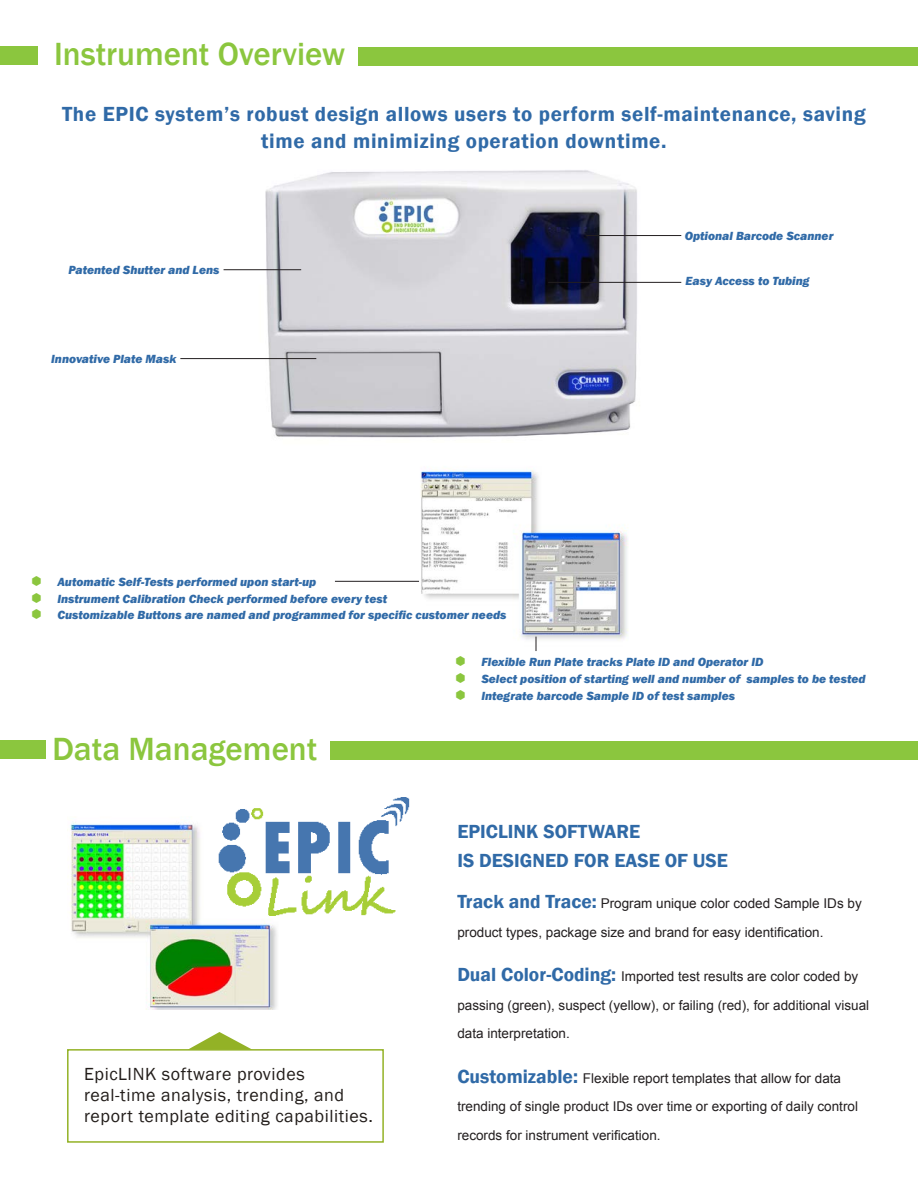
<style>
.page{position:relative;width:918px;height:1188px;background:#fff}
.page>*{position:absolute;margin:0;border:0;box-sizing:border-box;transform-origin:0 0}
.t1{font:500 33px "Franklin Gothic";color:#8bc63e}
.text{font:600 21px/27px "Franklin Gothic";letter-spacing:.03em;color:#306aa7;text-align:center}
.text-2{font:600 19.5px/28.5px "Franklin Gothic";color:#306aa7}
.text-3{font:18px/21px "Franklin Gothic";letter-spacing:.03em;color:#221d1a}
.text-4{font:13.5px/28.5px "Arial";color:#231f20}
.t2{font:italic 800 12.15px "Franklin Gothic";color:#306aa7}
.s1{font-family:"Franklin Gothic";font-weight:600;font-size:19.5px;color:#306aa7}
</style>
<div class="page">
<img style="left:248px;top:170px;width:415px;height:268px">
<img style="left:387px;top:470px;width:241px;height:181px">
<img style="left:70px;top:822px;width:207px;height:188px">
<hr style="left:586px;top:235px;width:95px;height:1px;background:#231f20">
<hr style="left:180px;top:358px;width:136px;height:1px;background:#231f20">
<div style="left:0;top:740px;width:45px;height:18px;background:#8bc63e"></div>
<hr style="left:548px;top:282px;width:133px;height:1px;background:#231f20">
<div style="left:358px;top:47px;width:560px;height:19px;background:#8bc63e"></div>
<div style="left:0;top:46px;width:38px;height:19px;background:#8bc63e"></div>
<div style="left:330px;top:742px;width:588px;height:18px;background:#8bc63e"></div>
<div style="left:67px;top:1049px;width:317px;height:94px;border:2px solid #93b226"></div>
<svg style="left:188px;top:1032px;width:66px;height:18px"></svg>
<hr style="left:224px;top:269px;width:77px;height:1px;background:#231f20">
<hr style="left:335px;top:581px;width:84px;height:1px;background:#231f20">
<svg style="left:536px;top:637px;width:1px;height:14px"></svg>
<img style="left:217px;top:798px;width:192px;height:118px">
<p class="t1" style="left:54px;top:34px;width:293px">Instrument Overview</p>
<p class="text" style="left:62px;top:101px;width:805px">The EPIC system’s robust design allows users to perform self-maintenance, saving time and minimizing operation downtime.</p>
<p class="t2" style="left:68px;top:262px;width:153px">Patented Shutter and Lens</p>
<p class="t2" style="left:51px;top:351px;width:127px">Innovative Plate Mask</p>
<p class="t2" style="left:685px;top:228px;width:150px">Optional Barcode Scanner</p>
<p class="t2" style="left:686px;top:273px;width:126px">Easy Access to Tubing</p>
<p class="t2" style="left:57px;top:574px;width:261px">Automatic Self-Tests performed upon start-up</p>
<p class="t2" style="left:57px;top:591px;width:331px">Instrument Calibration Check performed before every test</p>
<p class="t2" style="left:57px;top:607px;width:451px">Customizable Buttons are named and programmed for specific customer needs</p>
<p class="t2" style="left:481px;top:654px;width:284px">Flexible Run Plate tracks Plate ID and Operator ID</p>
<p class="t2" style="left:481px;top:671px;width:386px">Select position of starting well and number of samples to be tested</p>
<p class="t2" style="left:481px;top:688px;width:255px">Integrate barcode Sample ID of test samples</p>
<p class="t1" style="left:52px;top:729px;width:267px">Data Management</p>
<p class="text-3" style="left:84px;top:1064px;width:290px">EpicLINK software provides real-time analysis, trending, and report template editing capabilities.</p>
<p class="text-2" style="left:457px;top:818px;width:272px">EPICLINK SOFTWARE<br>IS DESIGNED FOR EASE OF USE</p>
<p class="text-4" style="left:457px;top:889px;width:406px"><span class="s1">Track and Trace:</span> Program unique color coded Sample IDs by product types, package size and brand for easy identification.</p>
<p class="text-4" style="left:457px;top:962px;width:413px"><span class="s1">Dual Color-Coding:</span> Imported test results are color coded by passing (green), suspect (yellow), or failing (red), for additional visual data interpretation.</p>
<p class="text-4" style="left:457px;top:1064px;width:402px"><span class="s1">Customizable:</span> Flexible report templates that allow for data trending of single product IDs over time or exporting of daily control records for instrument verification.</p>
</div>
